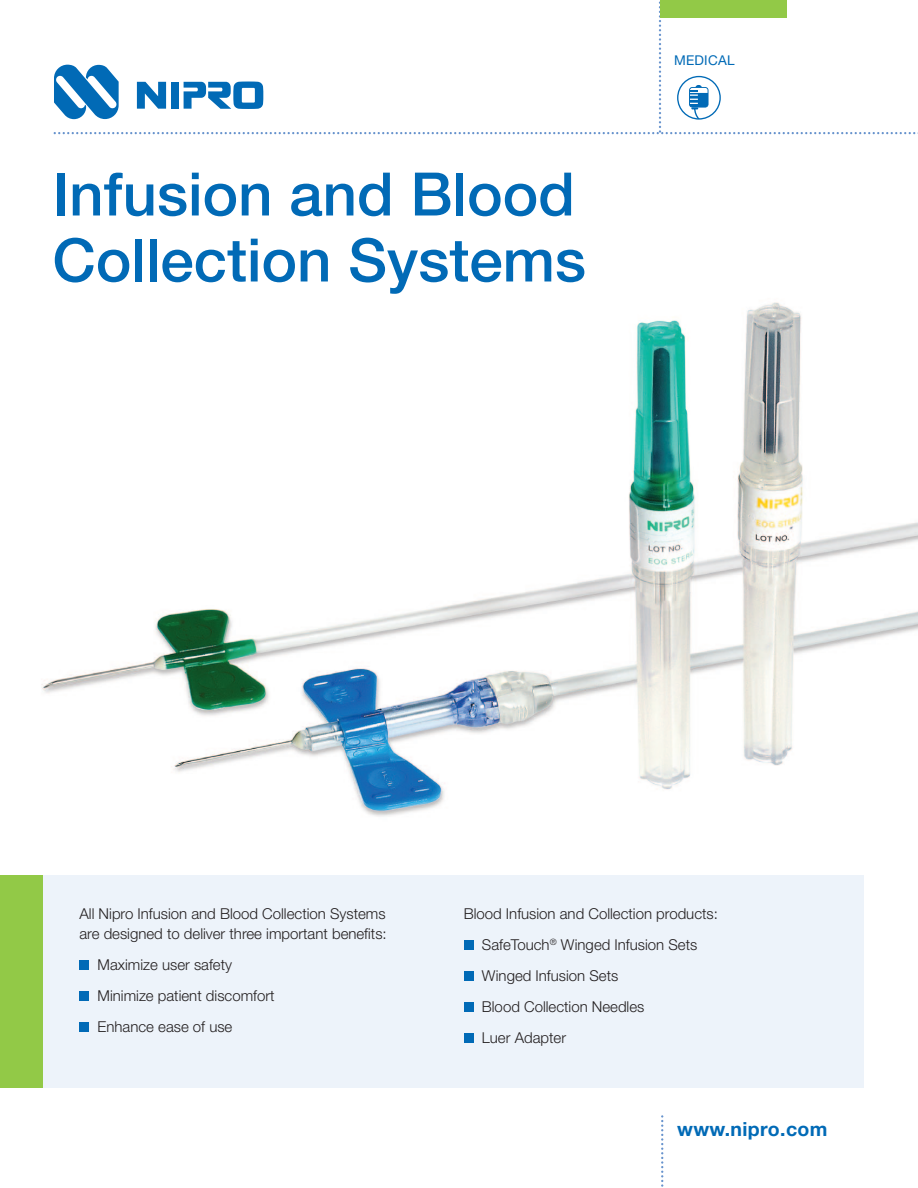
<style>
.page{position:relative;width:918px;height:1188px;background:#fff}
.page>*{position:absolute;margin:0;border:0;box-sizing:border-box;transform-origin:0 0}
.t1{font:500 60px/66px "Helvetica Neue";color:#016ab6}
.t2{font:700 19.5px "Helvetica Neue";letter-spacing:.02em;color:#016ab6}
.t3{font:300 15px/31px "Helvetica Neue";color:#231f20}
.t4{font:13.5px "Helvetica Neue";letter-spacing:.02em;color:#016ab6}
</style>
<div class="page">
<img style="left:41px;top:302px;width:877px;height:515px">
<div style="left:0;top:875px;width:864px;height:212px;background:#edf3fa"></div>
<div style="left:0;top:875px;width:42px;height:212px;background:#92c947"></div>
<svg style="left:661px;top:1115px;width:2px;height:72px"></svg>
<div style="left:464px;top:940px;width:10px;height:10px;background:#016ab6"></div>
<div style="left:464px;top:971px;width:10px;height:10px;background:#016ab6"></div>
<div style="left:464px;top:1002px;width:10px;height:10px;background:#016ab6"></div>
<div style="left:464px;top:1033px;width:10px;height:10px;background:#016ab6"></div>
<div style="left:80px;top:960px;width:9px;height:10px;background:#016ab6"></div>
<div style="left:80px;top:991px;width:9px;height:10px;background:#016ab6"></div>
<div style="left:80px;top:1022px;width:9px;height:10px;background:#016ab6"></div>
<div style="left:660px;top:0;width:127px;height:18px;background:#92c947"></div>
<svg style="left:54px;top:2px;width:864px;height:132px"></svg>
<h1 class="t1" style="left:52px;top:161px;width:535px">Infusion and Blood<br>Collection Systems</h1>
<p class="t4" style="left:674px;top:52px;width:62px">MEDICAL</p>
<p class="t3" style="left:79px;top:903px;width:309px;line-height:20.2px">All Nipro Infusion and Blood Collection Systems are designed to deliver three important benefits:</p>
<p class="t3" style="left:98px;top:949px;width:178px">Maximize user safety<br>Minimize patient discomfort<br>Enhance ease of use</p>
<p class="t3" style="left:482px;top:897px;width:238px;text-indent:-18px">Blood Infusion and Collection products:<br>SafeTouch<sup>®</sup> Winged Infusion Sets<br>Winged Infusion Sets<br>Blood Collection Needles<br>Luer Adapter</p>
<h2 class="t2" style="left:677px;top:1117px;width:152px">www.nipro.com</h2>
</div>
